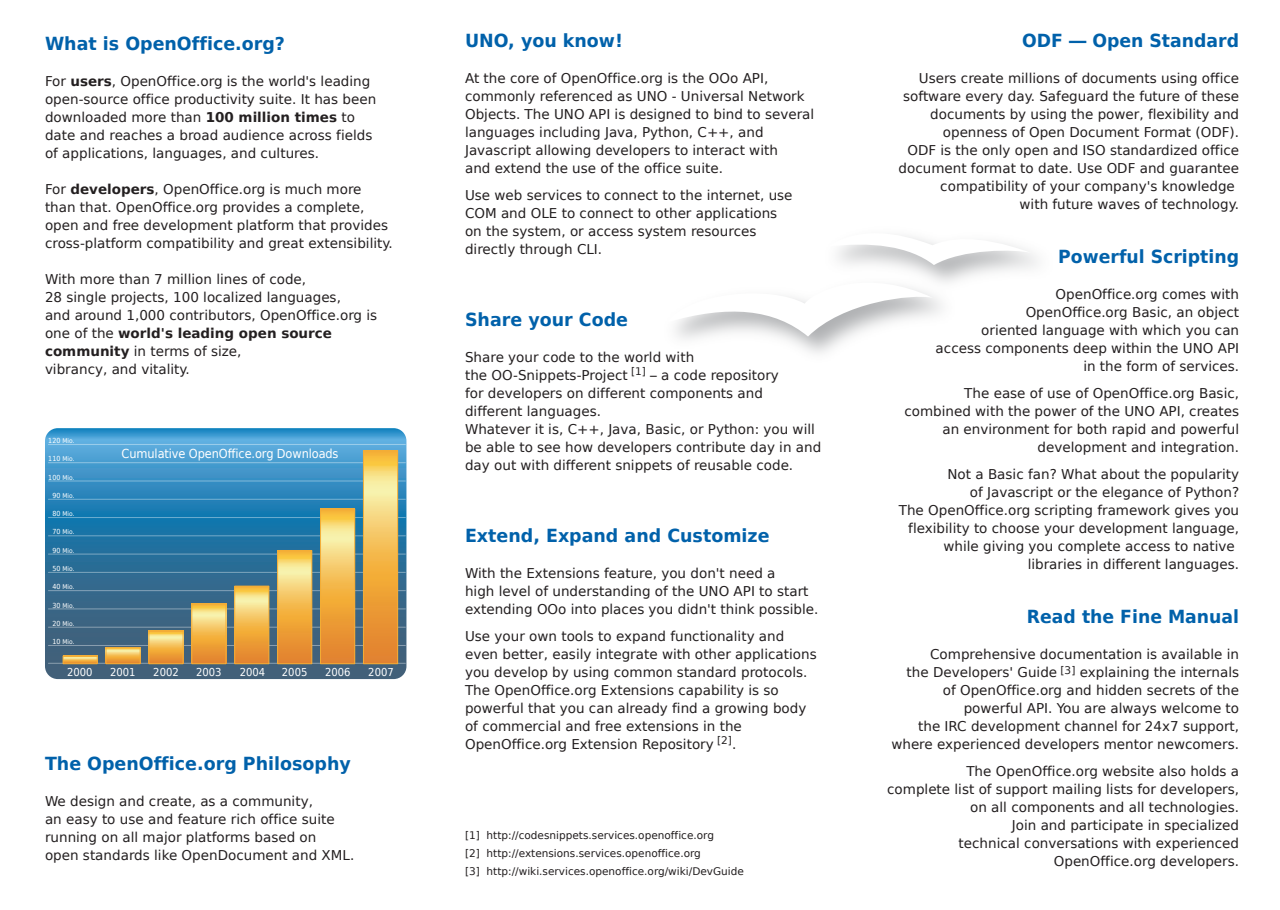
<style>
.page{position:relative;width:1280px;height:910px;background:#fff}
.page>*{position:absolute;margin:0;border:0;box-sizing:border-box;transform-origin:0 0}
.t1{font:700 18px "Bitstream Vera Sans";color:#0161aa}
.t2{font:700 18px "Bitstream Vera Sans";color:#0161aa;scale:.96 1}
.t3{font:13.5px/18px "Bitstream Vera Sans";color:#231f20}
.t4{font:12.3px "Bitstream Vera Sans";letter-spacing:-.01em;color:#fff;scale:.92 1}
.t5{font:10.95px "Bitstream Vera Sans";color:#fff;scale:.92 1}
.t6{font:10.5px/18px "Bitstream Vera Sans";color:#231f20}
.t7{font:6.45px "Bitstream Vera Sans";color:#fff;scale:.92 1}
.s1{font-weight:700}
.s2{font-size:6.9px}
</style>
<div class="page">
<svg style="left:45px;top:428px;width:361px;height:251px;background:#367ca7"></svg>
<hr style="left:48px;top:645px;width:357px;height:1px;background:#889dae">
<hr style="left:48px;top:663px;width:357px;height:1px;background:#fff;opacity:.4">
<hr style="left:48px;top:608px;width:357px;height:1px;background:#6688a1">
<hr style="left:48px;top:627px;width:357px;height:1px;background:#728da2">
<hr style="left:48px;top:572px;width:357px;height:1px;background:#749eb7">
<hr style="left:48px;top:590px;width:357px;height:1px;background:#799ab2">
<hr style="left:48px;top:535px;width:357px;height:1px;background:#5798bd">
<hr style="left:48px;top:554px;width:357px;height:1px;background:#5890b2">
<hr style="left:48px;top:499px;width:357px;height:1px;background:#65a7cd">
<hr style="left:48px;top:517px;width:357px;height:1px;background:#69abce">
<hr style="left:48px;top:462px;width:357px;height:1px;background:#80bbde">
<hr style="left:48px;top:444px;width:357px;height:1px;background:#99ccea">
<hr style="left:48px;top:480px;width:357px;height:1px;background:#5ca4cf">
<svg style="left:191px;top:603px;width:35px;height:61px;background:#f1b653"></svg>
<svg style="left:234px;top:586px;width:35px;height:78px;background:#f1b653"></svg>
<svg style="left:63px;top:656px;width:35px;height:8px"></svg>
<svg style="left:106px;top:647px;width:34px;height:17px"></svg>
<svg style="left:149px;top:631px;width:34px;height:33px"></svg>
<svg style="left:320px;top:509px;width:35px;height:155px;background:#f1b653"></svg>
<svg style="left:363px;top:451px;width:35px;height:213px;background:#f1b653"></svg>
<svg style="left:277px;top:550px;width:35px;height:114px;background:#f1b653"></svg>
<svg style="left:669px;top:231px;width:362px;height:106px"></svg>
<h1 class="t1" style="left:45px;top:33px;width:242px">What is OpenOffice.org?</h1>
<p class="t3" style="left:45px;top:72px;width:333px">For <span class="s1">users</span>, OpenOffice.org is the world's leading open-source office productivity suite. It has been downloaded more than <span class="s1">100 million times</span> to date and reaches a broad audience across fields of applications, languages, and cultures.</p>
<p class="t3" style="left:45px;top:180px;width:349px">For <span class="s1">developers</span>, OpenOffice.org is much more than that. OpenOffice.org provides a complete, open and free development platform that provides cross-platform compatibility and great extensibility.</p>
<p class="t3" style="left:45px;top:270px;width:334px">With more than 7 million lines of code,<br>28 single projects, 100 localized languages,<br>and around 1,000 contributors, OpenOffice.org is one of the <span class="s1">world's leading open source community</span> in terms of size,<br>vibrancy, and vitality.</p>
<p class="t7" style="left:48px;top:437px;width:30px"><span class="s2">120</span> Mio.</p>
<p class="t7" style="left:48px;top:455px;width:30px"><span class="s2">110</span> Mio.</p>
<p class="t7" style="left:48px;top:474px;width:30px"><span class="s2">100</span> Mio.</p>
<p class="t7" style="left:52px;top:492px;width:26px"><span class="s2">90</span> Mio.</p>
<p class="t7" style="left:52px;top:510px;width:26px"><span class="s2">80</span> Mio.</p>
<p class="t7" style="left:52px;top:528px;width:26px"><span class="s2">70</span> Mio.</p>
<p class="t7" style="left:52px;top:547px;width:26px"><span class="s2">90</span> Mio.</p>
<p class="t7" style="left:52px;top:565px;width:26px"><span class="s2">50</span> Mio.</p>
<p class="t7" style="left:52px;top:583px;width:26px"><span class="s2">40</span> Mio.</p>
<p class="t7" style="left:52px;top:602px;width:26px"><span class="s2">30</span> Mio.</p>
<p class="t7" style="left:52px;top:620px;width:26px"><span class="s2">20</span> Mio.</p>
<p class="t7" style="left:52px;top:638px;width:26px"><span class="s2">10</span> Mio.</p>
<p class="t4" style="left:122px;top:447px;width:237px">Cumulative OpenOffice.org Downloads</p>
<p class="t5" style="left:67px;top:666px;width:29px">2000</p>
<p class="t5" style="left:110px;top:666px;width:29px">2001</p>
<p class="t5" style="left:153px;top:666px;width:29px">2002</p>
<p class="t5" style="left:196px;top:666px;width:29px">2003</p>
<p class="t5" style="left:240px;top:666px;width:29px">2004</p>
<p class="t5" style="left:282px;top:666px;width:29px">2005</p>
<p class="t5" style="left:325px;top:666px;width:29px">2006</p>
<p class="t5" style="left:368px;top:666px;width:29px">2007</p>
<h1 class="t1" style="left:45px;top:753px;width:307px">The OpenOffice.org Philosophy</h1>
<p class="t3" style="left:45px;top:792px;width:311px">We design and create, as a community,<br>an easy to use and feature rich office suite running on all major platforms based on<br>open standards like OpenDocument and XML.</p>
<h1 class="t1" style="left:465px;top:30px;width:159px">UNO, you know!</h1>
<p class="t3" style="left:465px;top:69px;width:351px">At the core of OpenOffice.org is the OOo API, commonly referenced as UNO - Universal Network Objects. The UNO API is designed to bind to several languages including Java, Python, C++, and Javascript allowing developers to interact with<br>and extend the use of the office suite.</p>
<p class="t3" style="left:465px;top:186px;width:329px">Use web services to connect to the internet, use COM and OLE to connect to other applications on the system, or access system resources directly through CLI.</p>
<h1 class="t1" style="left:465px;top:309px;width:164px">Share your Code</h1>
<p class="t3" style="left:465px;top:348px;width:358px">Share your code to the world with<br>the OO-Snippets-Project <sup>[1]</sup> – a code repository<br>for developers on different components and different languages.<br>Whatever it is, C++, Java, Basic, or Python: you will be able to see how developers contribute day in and day out with different snippets of reusable code.</p>
<h1 class="t1" style="left:465px;top:525px;width:306px">Extend, Expand and Customize</h1>
<p class="t3" style="left:465px;top:564px;width:355px">With the Extensions feature, you don't need a<br>high level of understanding of the UNO API to start extending OOo into places you didn't think possible.</p>
<p class="t3" style="left:465px;top:627px;width:353px">Use your own tools to expand functionality and even better, easily integrate with other applications you develop by using common standard protocols.<br>The OpenOffice.org Extensions capability is so powerful that you can already find a growing body of commercial and free extensions in the OpenOffice.org Extension Repository <sup>[2]</sup>.</p>
<p class="t6" style="left:465px;top:826px;width:280px">[1] http://codesnippets.services.openoffice.org<br>[2] http://extensions.services.openoffice.org<br>[3] http://wiki.services.openoffice.org/wiki/DevGuide</p>
<h1 class="t2" style="left:1022px;top:30px;width:227px">ODF — Open Standard</h1>
<p class="t3" style="left:919px;top:69px;width:322px">Users create millions of documents using office</p>
<p class="t3" style="left:903px;top:87px;width:337px">software every day. Safeguard the future of these</p>
<p class="t3" style="left:930px;top:105px;width:310px">documents by using the power, flexibility and</p>
<p class="t3" style="left:943px;top:123px;width:298px">openness of Open Document Format (ODF).</p>
<p class="t3" style="left:907px;top:141px;width:333px">ODF is the only open and ISO standardized office</p>
<p class="t3" style="left:898px;top:159px;width:342px">document format to date. Use ODF and guarantee</p>
<p class="t3" style="left:940px;top:177px;width:296px">compatibility of your company's knowledge</p>
<p class="t3" style="left:1019px;top:195px;width:221px">with future waves of technology.</p>
<h1 class="t2" style="left:1058px;top:246px;width:190px">Powerful Scripting</h1>
<p class="t3" style="left:936px;top:285px;width:305px;text-align:right">OpenOffice.org comes with<br>OpenOffice.org Basic, an object<br>oriented language with which you can access components deep within the UNO API in the form of services.</p>
<p class="t3" style="left:904px;top:384px;width:336px;text-align:right">The ease of use of OpenOffice.org Basic, combined with the power of the UNO API, creates an environment for both rapid and powerful development and integration.</p>
<p class="t3" style="left:947px;top:465px;width:293px">Not a Basic fan? What about the popularity</p>
<p class="t3" style="left:970px;top:483px;width:271px">of Javascript or the elegance of Python?</p>
<p class="t3" style="left:899px;top:501px;width:342px">The OpenOffice.org scripting framework gives you</p>
<p class="t3" style="left:908px;top:519px;width:332px">flexibility to choose your development language,</p>
<p class="t3" style="left:943px;top:537px;width:293px">while giving you complete access to native</p>
<p class="t3" style="left:1028px;top:555px;width:213px">libraries in different languages.</p>
<h1 class="t2" style="left:1027px;top:606px;width:223px">Read the Fine Manual</h1>
<p class="t3" style="left:891px;top:645px;width:349px;text-align:right">Comprehensive documentation is available in<br>the Developers' Guide <sup>[3]</sup> explaining the internals of OpenOffice.org and hidden secrets of the powerful API. You are always welcome to<br>the IRC development channel for 24x7 support, where experienced developers mentor newcomers.</p>
<p class="t3" style="left:887px;top:762px;width:353px;text-align:right">The OpenOffice.org website also holds a<br>complete list of support mailing lists for developers, on all components and all technologies.<br>Join and participate in specialized<br>technical conversations with experienced OpenOffice.org developers.</p>
</div>
